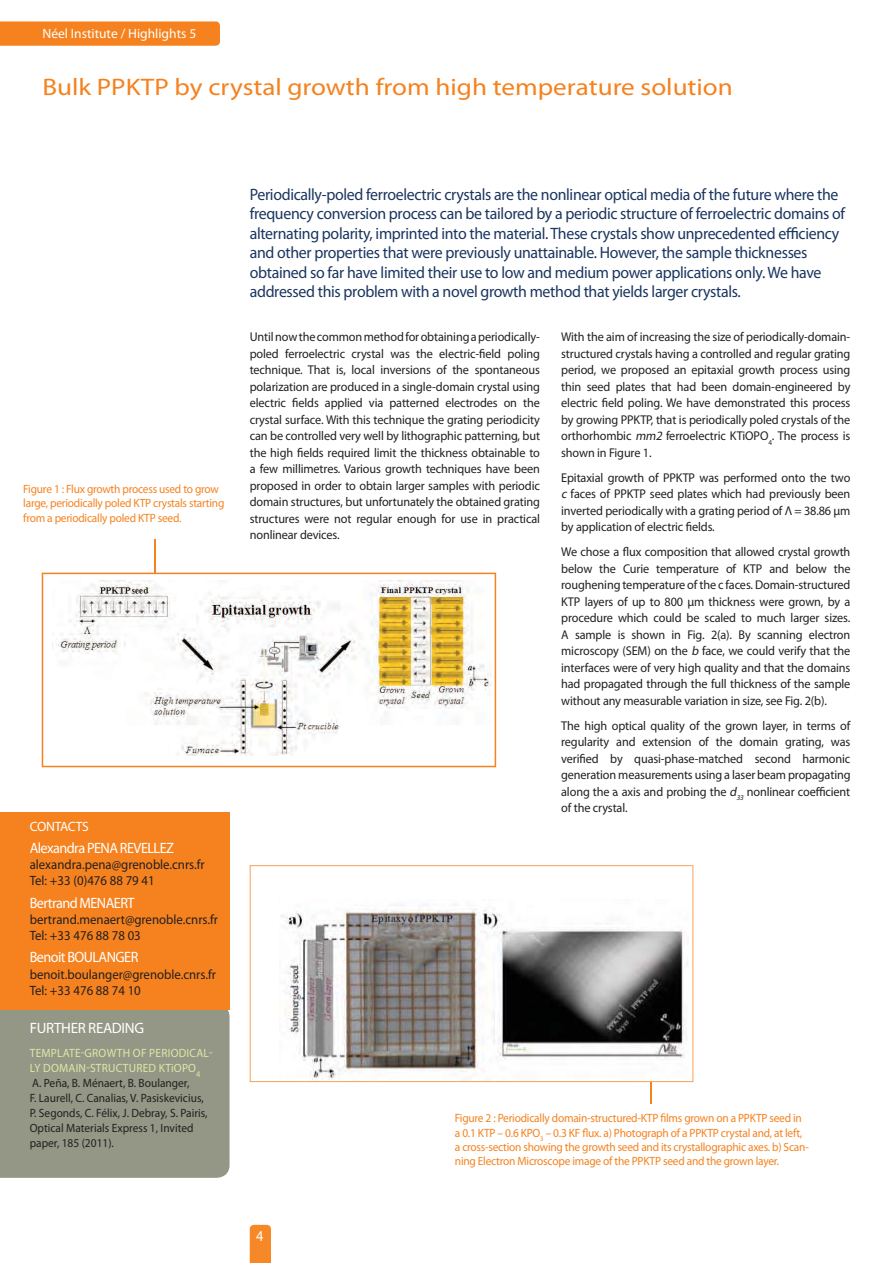
<style>
.page{position:relative;width:893px;height:1263px;background:#fff}
.page>*{position:absolute;margin:0;border:0;box-sizing:border-box;transform-origin:0 0}
.t1{font:24px "Myriad Pro";color:#f5821f;scale:1.13 1}
.t2{font:16.5px/19.5px "Myriad Pro";letter-spacing:-.02em;color:#1a355f;scale:.96 1}
.t3{font:15px "Myriad Pro";letter-spacing:-.04em;color:#fff;scale:.95 1}
.t4{font:15px "Myriad Pro";letter-spacing:-.02em;color:#fff}
.t5{font:13.5px/16.2px "Myriad Pro";color:#231f20;scale:.95 1}
.t6{font:13.5px "Myriad Pro";color:#fff}
.t7{font:13.5px "Myriad Pro";letter-spacing:-.025em;color:#fff}
.t8{font:12.75px/16.5px "Myriad Pro";letter-spacing:-.01em;color:#231f20;text-align:justify;scale:.96 1}
.t9{font:12px/14.4px "Myriad Pro";letter-spacing:-.02em;color:#f5821f;scale:.95 1}
.t10{font:12px/15px "Myriad Pro";color:#231f20;scale:.95 1}
.s1{color:#dde9a4}
.s2{font-style:italic}
</style>
<div class="page">
<hr style="left:650px;top:1082px;width:2px;height:21px;background:#f5821f">
<svg style="left:0;top:21px;width:220px;height:25px;background:#f58526"></svg>
<svg style="left:250px;top:1225px;width:21px;height:38px"></svg>
<div style="left:0;top:1010px;width:230px;height:168px;background:#949686"></div>
<div style="left:0;top:812px;width:230px;height:198px;background:#f5821f"></div>
<svg style="left:250px;top:865px;width:443px;height:217px"></svg>
<hr style="left:154px;top:539px;width:2px;height:34px;background:#f5821f">
<svg style="left:42px;top:573px;width:454px;height:194px"></svg>
<p class="t6" style="left:42px;top:29px;width:155px">Néel Institute / Highlights 5</p>
<h1 class="t1" style="left:42px;top:78px;width:612px">Bulk PPKTP by crystal growth from high temperature solution</h1>
<p class="t9" style="left:23px;top:483px;width:213px">Figure 1 : Flux growth process used to grow large, periodically poled KTP crystals starting from a periodically poled KTP seed.</p>
<p class="t7" style="left:30px;top:821px;width:61px">CONTACTS</p>
<p class="t3" style="left:30px;top:842px;width:153px">Alexandra PENA REVELLEZ</p>
<p class="t5" style="left:30px;top:858px;width:186px">alexandra.pena@grenoble.cnrs.fr<br>Tel: +33 (0)476 88 79 41</p>
<p class="t3" style="left:30px;top:897px;width:112px">Bertrand MENAERT</p>
<p class="t5" style="left:30px;top:912px;width:200px">bertrand.menaert@grenoble.cnrs.fr<br>Tel: +33 476 88 78 03</p>
<p class="t3" style="left:30px;top:952px;width:116px">Benoit BOULANGER</p>
<p class="t5" style="left:30px;top:967px;width:198px">benoit.boulanger@grenoble.cnrs.fr<br>Tel: +33 476 88 74 10</p>
<p class="t4" style="left:30px;top:1023px;width:116px">FURTHER READING</p>
<p class="t10" style="left:30px;top:1046px;width:194px"><span class="s1">TEMPLATE-GROWTH OF PERIODICAL-LY DOMAIN-STRUCTURED KTiOPO</span><sub>4<br></sub>A. Peña, B. Ménaert, B. Boulanger,<br>F. Laurell, C. Canalias, V. Pasiskevicius, P. Segonds, C. Félix, J. Debray, S. Pairis, Optical Materials Express 1, Invited paper, 185 (2011).</p>
<p class="t2" style="left:250px;top:185px;width:622px">Periodically-poled ferroelectric crystals are the nonlinear optical media of the future where the frequency conversion process can be tailored by a periodic structure of ferroelectric domains of alternating polarity, imprinted into the material. These crystals show unprecedented efficiency and other properties that were previously unattainable. However, the sample thicknesses obtained so far have limited their use to low and medium power applications only. We have addressed this problem with a novel growth method that yields larger crystals.</p>
<p class="t8" style="left:250px;top:330px;width:304px">Until now the common method for obtaining a periodically&shy;poled ferroelectric crystal was the electric-field poling technique. That is, local inversions of the spontaneous polarization are produced in a single-domain crystal using electric fields applied via patterned electrodes on the crystal surface. With this technique the grating periodicity can be controlled very well by lithographic patterning, but the high fields required limit the thickness obtainable to a few millimetres. Various growth techniques have been proposed in order to obtain larger samples with periodic domain structures, but unfortunately the obtained grating structures were not regular enough for use in practical nonlinear devices.</p>
<p class="t8" style="left:561px;top:330px;width:303px">With the aim of increasing the size of periodically-domain&shy;structured crystals having a controlled and regular grating period, we proposed an epitaxial growth process using thin seed plates that had been domain-engineered by electric field poling. We have demonstrated this process by growing PPKTP, that is periodically poled crystals of the orthorhombic <span class="s2">mm2</span> ferroelectric KTiOPO<sub>4</sub>. The process is shown in Figure 1.</p>
<p class="t8" style="left:561px;top:470px;width:303px">Epitaxial growth of PPKTP was performed onto the two <span class="s2">c</span> faces of PPKTP seed plates which had previously been inverted periodically with a grating period of Λ = 38.86 μm by application of electric fields.</p>
<p class="t8" style="left:561px;top:545px;width:303px">We chose a flux composition that allowed crystal growth below the Curie temperature of KTP and below the roughening temperature of the c faces. Domain-structured KTP layers of up to 800 μm thickness were grown, by a procedure which could be scaled to much larger sizes.<br>A sample is shown in Fig. 2(a). By scanning electron microscopy (SEM) on the <span class="s2">b</span> face, we could verify that the interfaces were of very high quality and that the domains had propagated through the full thickness of the sample without any measurable variation in size, see Fig. 2(b).</p>
<p class="t8" style="left:561px;top:718px;width:303px">The high optical quality of the grown layer, in terms of regularity and extension of the domain grating, was verified by quasi-phase-matched second harmonic generation measurements using a laser beam propagating along the <span class="s2">a</span> axis and probing the <span class="s2">d</span><sub>33</sub> nonlinear coefficient of the crystal.</p>
<p class="t3" style="left:256px;top:1230px;width:9px">4</p>
<p class="t9" style="left:455px;top:1112px;width:374px">Figure 2 : Periodically domain-structured-KTP films grown on a PPKTP seed in a 0.1 KTP – 0.6 KPO<sub>3</sub> – 0.3 KF flux. a) Photograph of a PPKTP crystal and, at left, a cross-section showing the growth seed and its crystallographic axes. b) Scan&shy;ning Electron Microscope image of the PPKTP seed and the grown layer.</p>
</div>
